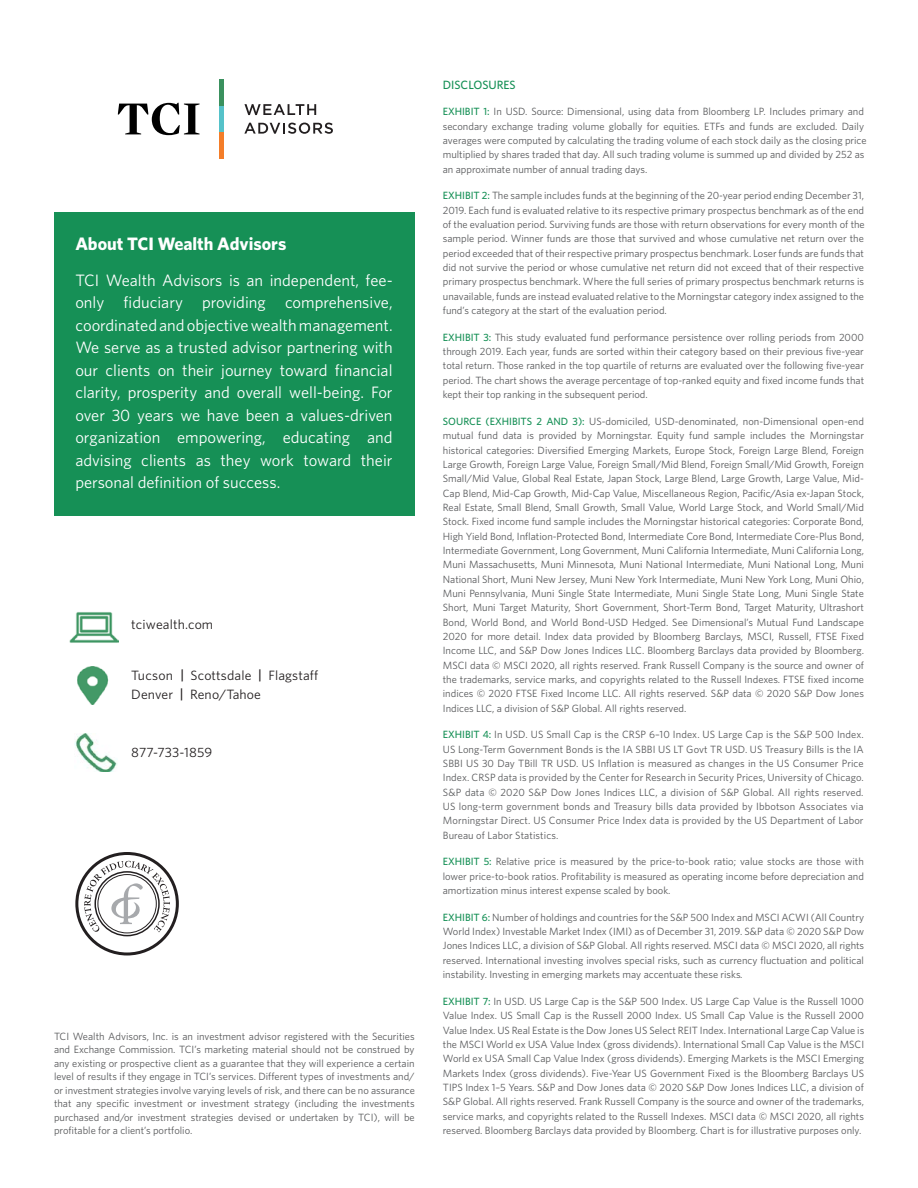
<style>
.page{position:relative;width:918px;height:1188px;background:#fff}
.page>*{position:absolute;margin:0;border:0;box-sizing:border-box;transform-origin:0 0}
.t1{font:700 18px "Whitney HTF";color:#fff}
.t2{font:16.5px/22.5px "Whitney HTF";color:#fff;text-align:justify}
.t3{font:13.5px/18.9px "Whitney HTF";letter-spacing:.01em;color:#231f20}
.t4{font:500 12px "Whitney HTF";color:#169056}
.t5{font:10.5px/14.4px "Whitney HTF";color:#58595b;text-align:justify}
.s1{font-weight:500}
.s2{font-weight:500;color:#169056}
</style>
<div class="page">
<img style="left:69px;top:612px;width:50px;height:31px">
<img style="left:77px;top:666px;width:32px;height:39px">
<img style="left:75px;top:733px;width:42px;height:39px">
<div style="left:54px;top:212px;width:361px;height:304px;background:#169056"></div>
<div style="left:75px;top:852px;width:104px;height:104px;border:3px solid #231f20;border-radius:50%"></div>
<svg style="left:84px;top:861px;width:86px;height:71px"></svg>
<svg style="left:244px;top:104px;width:72px;height:11px"></svg>
<svg style="left:244px;top:123px;width:89px;height:11px"></svg>
<div style="left:219px;top:132px;width:5px;height:27px;background:#f47d29"></div>
<div style="left:219px;top:106px;width:5px;height:26px;background:#55c2c9"></div>
<div style="left:219px;top:79px;width:5px;height:27px;background:#3a915e"></div>
<svg style="left:118px;top:103px;width:82px;height:32px"></svg>
<h1 class="t1" style="left:75px;top:233px;width:212px">About TCI Wealth Advisors</h1>
<p class="t2" style="left:75px;top:269px;width:319px">TCI Wealth Advisors is an independent, fee&shy;only fiduciary providing comprehensive, coordinated and objective wealth management.<br>We serve as a trusted advisor partnering with our clients on their journey toward financial clarity, prosperity and overall well-being. For over 30 years we have been a values-driven organization empowering, educating and advising clients as they work toward their personal definition of success.</p>
<p class="t3" style="left:131px;top:614px;width:83px">tciwealth.com</p>
<p class="t3" style="left:131px;top:666px;width:188px">Tucson <span class="s1">|</span> Scottsdale <span class="s1">|</span> Flagstaff<br>Denver <span class="s1">|</span> Reno/Tahoe</p>
<p class="t3" style="left:131px;top:742px;width:82px">877-733-1859</p>
<p class="t5" style="left:54px;top:1029px;width:362px;line-height:13.5px">TCI Wealth Advisors, Inc. is an investment advisor registered with the Securities and Exchange Commission. TCI’s marketing material should not be construed by any existing or prospective client as a guarantee that they will experience a certain level of results if they engage in TCI’s services. Different types of investments and/ or investment strategies involve varying levels of risk, and there can be no assurance that any specific investment or investment strategy (including the investments purchased and/or investment strategies devised or undertaken by TCI), will be profitable for a client’s portfolio.</p>
<p class="t4" style="left:443px;top:77px;width:74px">DISCLOSURES</p>
<p class="t5" style="left:443px;top:104px;width:425px;text-align:left"><span class="s2">EXHIBIT 1:</span> In USD. Source: Dimensional, using data from Bloomberg LP. Includes primary and secondary exchange trading volume globally for equities. ETFs and funds are excluded. Daily averages were computed by calculating the trading volume of each stock daily as the closing price multiplied by shares traded that day. All such trading volume is summed up and divided by 252 as an approximate number of annual trading days.</p>
<p class="t5" style="left:443px;top:188px;width:423px"><span class="s2">EXHIBIT 2:</span> The sample includes funds at the beginning of the 20-year period ending December 31, 2019. Each fund is evaluated relative to its respective primary prospectus benchmark as of the end of the evaluation period. Surviving funds are those with return observations for every month of the sample period. Winner funds are those that survived and whose cumulative net return over the period exceeded that of their respective primary prospectus benchmark. Loser funds are funds that did not survive the period or whose cumulative net return did not exceed that of their respective primary prospectus benchmark. Where the full series of primary prospectus benchmark returns is unavailable, funds are instead evaluated relative to the Morningstar category index assigned to the fund’s category at the start of the evaluation period.</p>
<p class="t5" style="left:443px;top:330px;width:423px"><span class="s2">EXHIBIT 3:</span> This study evaluated fund performance persistence over rolling periods from 2000 through 2019. Each year, funds are sorted within their category based on their previous five-year total return. Those ranked in the top quartile of returns are evaluated over the following five-year period. The chart shows the average percentage of top-ranked equity and fixed income funds that kept their top ranking in the subsequent period.</p>
<p class="t5" style="left:443px;top:414px;width:423px"><span class="s2">SOURCE (EXHIBITS 2 AND 3):</span> US-domiciled, USD-denominated, non-Dimensional open-end mutual fund data is provided by Morningstar. Equity fund sample includes the Morningstar historical categories: Diversified Emerging Markets, Europe Stock, Foreign Large Blend, Foreign Large Growth, Foreign Large Value, Foreign Small/Mid Blend, Foreign Small/Mid Growth, Foreign Small/Mid Value, Global Real Estate, Japan Stock, Large Blend, Large Growth, Large Value, Mid-Cap Blend, Mid-Cap Growth, Mid-Cap Value, Miscellaneous Region, Pacific/Asia ex-Japan Stock, Real Estate, Small Blend, Small Growth, Small Value, World Large Stock, and World Small/Mid Stock. Fixed income fund sample includes the Morningstar historical categories: Corporate Bond, High Yield Bond, Inflation-Protected Bond, Intermediate Core Bond, Intermediate Core-Plus Bond, Intermediate Government, Long Government, Muni California Intermediate, Muni California Long, Muni Massachusetts, Muni Minnesota, Muni National Intermediate, Muni National Long, Muni National Short, Muni New Jersey, Muni New York Intermediate, Muni New York Long, Muni Ohio, Muni Pennsylvania, Muni Single State Intermediate, Muni Single State Long, Muni Single State Short, Muni Target Maturity, Short Government, Short-Term Bond, Target Maturity, Ultrashort Bond, World Bond, and World Bond-USD Hedged. See Dimensional’s Mutual Fund Landscape 2020 for more detail. Index data provided by Bloomberg Barclays, MSCI, Russell, FTSE Fixed Income LLC, and S&amp;P Dow Jones Indices LLC. Bloomberg Barclays data provided by Bloomberg.<br>MSCI data © MSCI 2020, all rights reserved. Frank Russell Company is the source and owner of the trademarks, service marks, and copyrights related to the Russell Indexes. FTSE fixed income indices © 2020 FTSE Fixed Income LLC. All rights reserved. S&amp;P data © 2020 S&amp;P Dow Jones Indices LLC, a division of S&amp;P Global. All rights reserved.</p>
<p class="t5" style="left:443px;top:727px;width:423px"><span class="s2">EXHIBIT 4:</span> In USD. US Small Cap is the CRSP 6–10 Index. US Large Cap is the S&amp;P 500 Index.<br>US Long-Term Government Bonds is the IA SBBI US LT Govt TR USD. US Treasury Bills is the IA SBBI US 30 Day TBill TR USD. US Inflation is measured as changes in the US Consumer Price Index. CRSP data is provided by the Center for Research in Security Prices, University of Chicago.<br>S&amp;P data © 2020 S&amp;P Dow Jones Indices LLC, a division of S&amp;P Global. All rights reserved.<br>US long-term government bonds and Treasury bills data provided by Ibbotson Associates via Morningstar Direct. US Consumer Price Index data is provided by the US Department of Labor Bureau of Labor Statistics.</p>
<p class="t5" style="left:443px;top:854px;width:423px"><span class="s2">EXHIBIT 5:</span> Relative price is measured by the price-to-book ratio; value stocks are those with lower price-to-book ratios. Profitability is measured as operating income before depreciation and amortization minus interest expense scaled by book.</p>
<p class="t5" style="left:443px;top:910px;width:423px"><span class="s2">EXHIBIT 6:</span> Number of holdings and countries for the S&amp;P 500 Index and MSCI ACWI (All Country World Index) Investable Market Index (IMI) as of December 31, 2019. S&amp;P data © 2020 S&amp;P Dow Jones Indices LLC, a division of S&amp;P Global. All rights reserved. MSCI data © MSCI 2020, all rights reserved. International investing involves special risks, such as currency fluctuation and political instability. Investing in emerging markets may accentuate these risks.</p>
<p class="t5" style="left:443px;top:994px;width:423px"><span class="s2">EXHIBIT 7:</span> In USD. US Large Cap is the S&amp;P 500 Index. US Large Cap Value is the Russell 1000<br>Value Index. US Small Cap is the Russell 2000 Index. US Small Cap Value is the Russell 2000<br>Value Index. US Real Estate is the Dow Jones US Select REIT Index. International Large Cap Value is the MSCI World ex USA Value Index (gross dividends). International Small Cap Value is the MSCI World ex USA Small Cap Value Index (gross dividends). Emerging Markets is the MSCI Emerging Markets Index (gross dividends). Five-Year US Government Fixed is the Bloomberg Barclays US TIPS Index 1–5 Years. S&amp;P and Dow Jones data © 2020 S&amp;P Dow Jones Indices LLC, a division of S&amp;P Global. All rights reserved. Frank Russell Company is the source and owner of the trademarks, service marks, and copyrights related to the Russell Indexes. MSCI data © MSCI 2020, all rights reserved. Bloomberg Barclays data provided by Bloomberg. Chart is for illustrative purposes only.</p>
</div>
